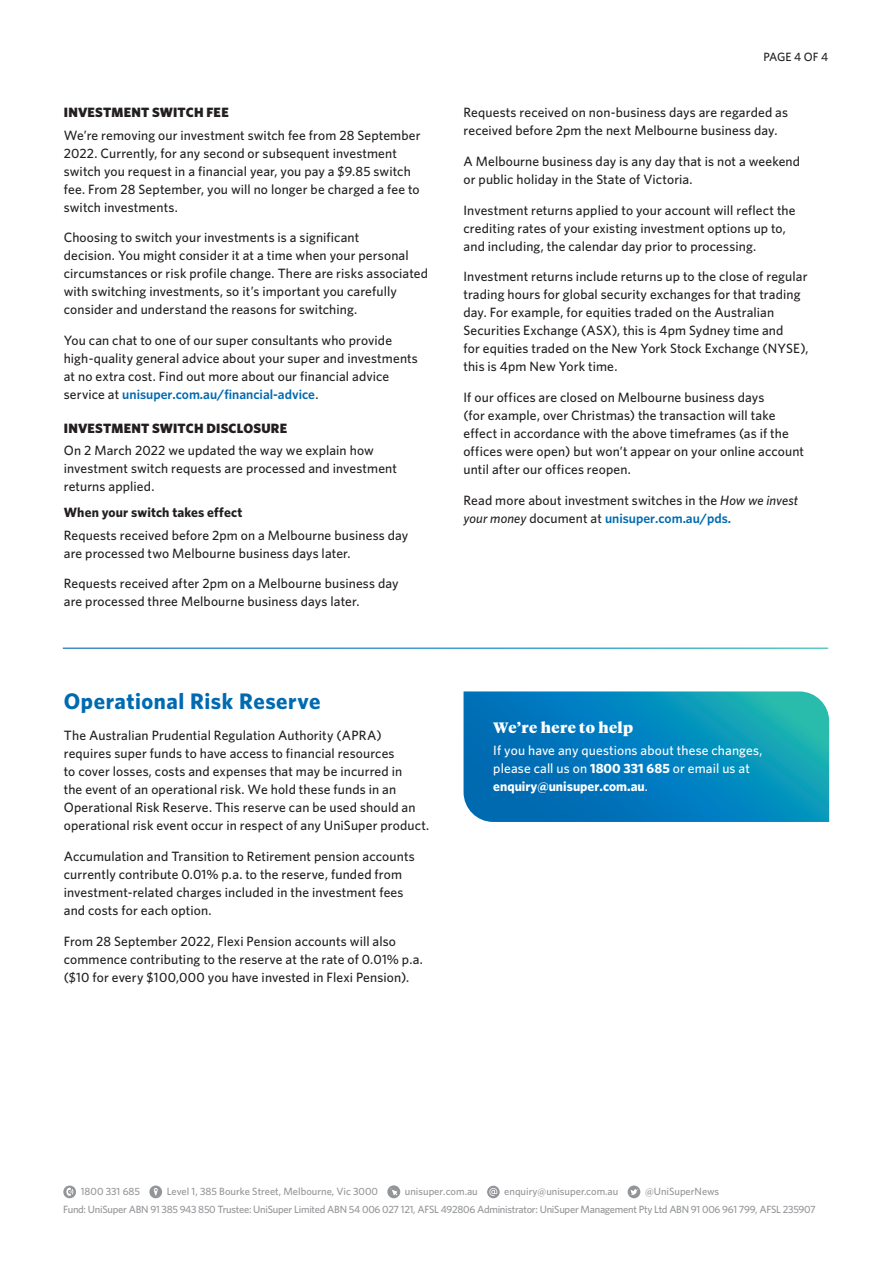
<style>
.page{position:relative;width:893px;height:1263px;background:#fff}
.page>*{position:absolute;margin:0;border:0;box-sizing:border-box;transform-origin:0 0}
.t1{font:700 22.5px "Whitney";letter-spacing:.025em;color:#006ab1}
.t2{font:900 15px "Tiempos Headline";letter-spacing:.03em;color:#fff}
.t3{font:500 13.5px/18px "Whitney";letter-spacing:.01em;color:#231f20}
.t4{font:500 13.5px/18px "Whitney";letter-spacing:.01em;color:#fff}
.t5{font:900 13.5px "Whitney";letter-spacing:.01em;color:#231f20}
.t6{font:700 13.5px "Whitney";letter-spacing:.01em;color:#231f20}
.t7{font:500 12px "Whitney";letter-spacing:-.015em;color:#231f20}
.t8{font:500 10.5px/17.7px "Whitney";letter-spacing:-.025em;color:#939598}
.t9{font:500 10.5px "Whitney";color:#939598}
.s1{font-weight:600;color:#006ab1}
.s2{font-style:italic}
.s3{font-weight:700}
</style>
<div class="page">
<svg style="left:464px;top:691px;width:365px;height:131px;background:#0886bb"></svg>
<svg style="left:63px;top:1185px;width:13px;height:14px"></svg>
<div style="left:149px;top:1185px;width:13px;height:13px;background:#939598;border-radius:50%"></div>
<svg style="left:154px;top:1188px;width:4px;height:8px"></svg>
<svg style="left:387px;top:1185px;width:13px;height:13px"></svg>
<svg style="left:390px;top:1188px;width:8px;height:7px"></svg>
<svg style="left:487px;top:1186px;width:13px;height:12px"></svg>
<svg style="left:489px;top:1188px;width:9px;height:8px"></svg>
<div style="left:628px;top:1185px;width:12px;height:13px;background:#939598;border-radius:50%"></div>
<svg style="left:630px;top:1189px;width:8px;height:6px"></svg>
<p class="t5" style="left:64px;top:103px;width:166px">INVESTMENT SWITCH FEE</p>
<p class="t3" style="left:64px;top:126px;width:358px">We’re removing our investment switch fee from 28 September 2022. Currently, for any second or subsequent investment switch you request in a financial year, you pay a $9.85 switch fee. From 28 September, you will no longer be charged a fee to switch investments.</p>
<p class="t3" style="left:64px;top:228px;width:366px">Choosing to switch your investments is a significant<br>decision. You might consider it at a time when your personal circumstances or risk profile change. There are risks associated with switching investments, so it’s important you carefully consider and understand the reasons for switching.</p>
<p class="t3" style="left:64px;top:331px;width:356px">You can chat to one of our super consultants who provide high-quality general advice about your super and investments at no extra cost. Find out more about our financial advice service at <span class="s1">unisuper.com.au/financial-advice</span> .</p>
<p class="t5" style="left:64px;top:419px;width:225px">INVESTMENT SWITCH DISCLOSURE</p>
<p class="t3" style="left:64px;top:441px;width:335px">On 2 March 2022 we updated the way we explain how investment switch requests are processed and investment returns applied.</p>
<p class="t6" style="left:64px;top:503px;width:180px">When your switch takes effect</p>
<p class="t3" style="left:64px;top:526px;width:346px">Requests received before 2pm on a Melbourne business day are processed two Melbourne business days later.</p>
<p class="t3" style="left:64px;top:574px;width:336px">Requests received after 2pm on a Melbourne business day are processed three Melbourne business days later.</p>
<h1 class="t1" style="left:64px;top:686px;width:258px">Operational Risk Reserve</h1>
<p class="t3" style="left:64px;top:726px;width:367px">The Australian Prudential Regulation Authority (APRA) requires super funds to have access to financial resources<br>to cover losses, costs and expenses that may be incurred in<br>the event of an operational risk. We hold these funds in an Operational Risk Reserve. This reserve can be used should an operational risk event occur in respect of any UniSuper product.</p>
<p class="t3" style="left:64px;top:847px;width:352px">Accumulation and Transition to Retirement pension accounts currently contribute 0.01% p.a. to the reserve, funded from investment-related charges included in the investment fees and costs for each option.</p>
<p class="t3" style="left:64px;top:932px;width:361px">From 28 September 2022, Flexi Pension accounts will also commence contributing to the reserve at the rate of 0.01% p.a. ($10 for every $100,000 you have invested in Flexi Pension).</p>
<p class="t7" style="left:763px;top:49px;width:66px">PAGE 4 OF 4</p>
<p class="t3" style="left:463px;top:103px;width:326px">Requests received on non-business days are regarded as received before 2pm the next Melbourne business day.</p>
<p class="t3" style="left:463px;top:152px;width:338px">A Melbourne business day is any day that is not a weekend or public holiday in the State of Victoria.</p>
<p class="t3" style="left:463px;top:201px;width:334px">Investment returns applied to your account will reflect the crediting rates of your existing investment options up to, and including, the calendar day prior to processing.</p>
<p class="t3" style="left:463px;top:267px;width:346px">Investment returns include returns up to the close of regular trading hours for global security exchanges for that trading day. For example, for equities traded on the Australian Securities Exchange (ASX), this is 4pm Sydney time and<br>for equities traded on the New York Stock Exchange (NYSE), this is 4pm New York time.</p>
<p class="t3" style="left:463px;top:388px;width:342px">If our offices are closed on Melbourne business days<br>(for example, over Christmas) the transaction will take effect in accordance with the above timeframes (as if the offices were open) but won’t appear on your online account until after our offices reopen.</p>
<p class="t3" style="left:463px;top:491px;width:336px">Read more about investment switches in the <span class="s2">How we invest your money</span> document at <span class="s1">unisuper.com.au/pds.</span></p>
<p class="t2" style="left:493px;top:717px;width:141px">We’re here to help</p>
<p class="t4" style="left:493px;top:741px;width:271px">If you have any questions about these changes, please call us on <span class="s3">1800 331 685</span> or email us at <span class="s3">enquiry@unisuper.com.au</span>.</p>
<p class="t9" style="left:81px;top:1185px;width:61px">1800 331 685</p>
<p class="t9" style="left:167px;top:1185px;width:213px">Level 1, 385 Bourke Street, Melbourne, Vic 3000</p>
<p class="t9" style="left:405px;top:1185px;width:74px">unisuper.com.au</p>
<p class="t9" style="left:504px;top:1185px;width:116px">enquiry@unisuper.com.au</p>
<p class="t8" style="left:63px;top:1182px;width:754px;text-indent:582px">@UniSuperNews<br>Fund: UniSuper ABN 91 385 943 850 Trustee: UniSuper Limited ABN 54 006 027 121, AFSL 492806 Administrator: UniSuper Management Pty Ltd ABN 91 006 961 799, AFSL 235907</p>
</div>
